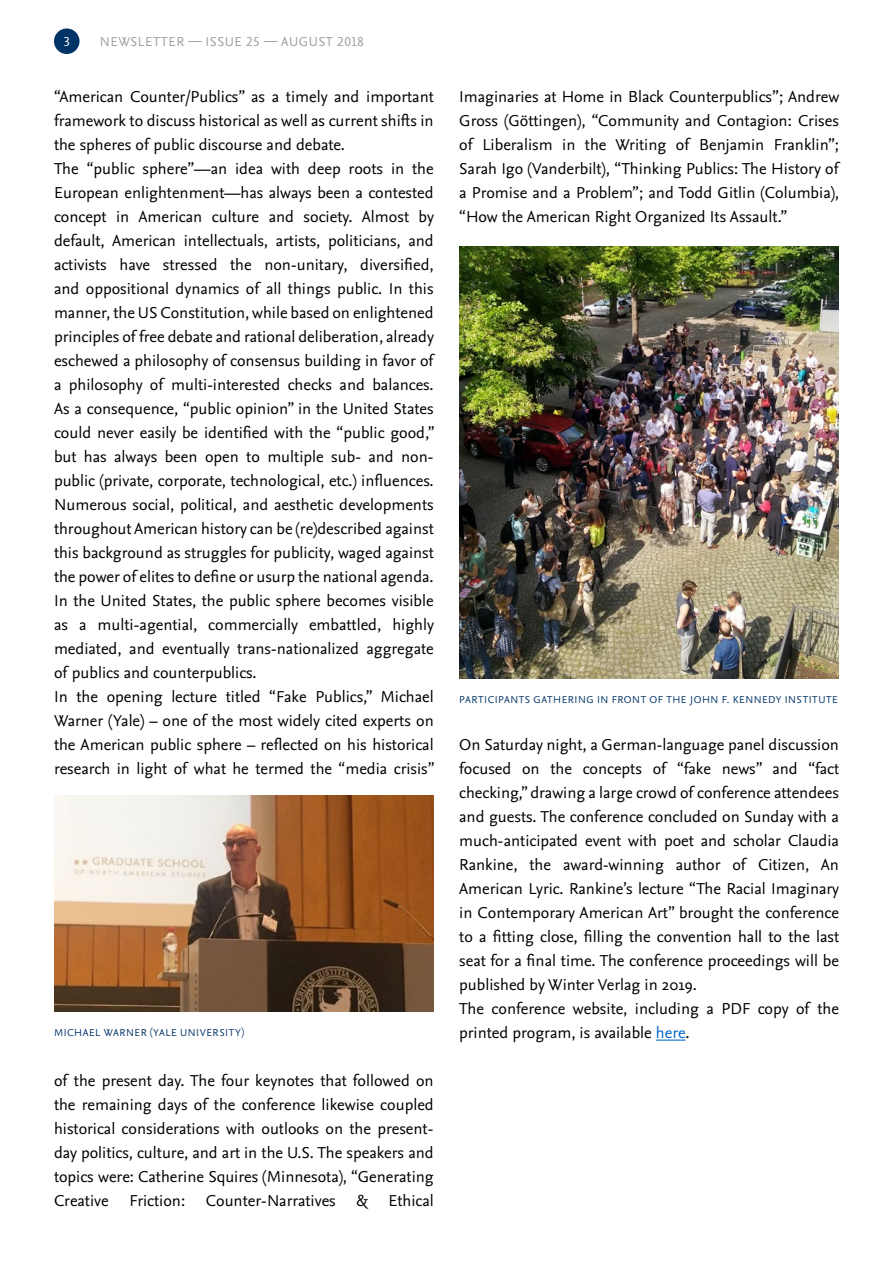
<style>
.page{position:relative;width:893px;height:1263px;background:#fff}
.page>*{position:absolute;margin:0;border:0;box-sizing:border-box;transform-origin:0 0}
.t1{font:16.5px/24px "Nexus Sans Pro";color:#000}
.t2{font:13.5px "Nexus Sans Pro";letter-spacing:.04em;color:#9d9d9c}
.t3{font:13.5px "Nexus Sans Pro";color:#fff}
.t4{font:10.5px "Nexus Sans Pro";letter-spacing:.055em;color:#036}
.s1{color:#06c}
</style>
<div class="page">
<div style="left:54px;top:28px;width:26px;height:26px;background:#036;border-radius:50%"></div>
<hr style="left:656px;top:1039px;width:29px;height:2px;background:#06c">
<img style="left:54px;top:796px;width:380px;height:216px">
<img style="left:459px;top:246px;width:380px;height:432px">
<p class="t3" style="left:63px;top:31px;width:8px">3</p>
<p class="t2" style="left:100px;top:32px;width:266px">NEWSLETTER — ISSUE 25 — AUGUST 2018</p>
<p class="t1" style="left:54px;top:84px;width:382px">“American Counter/Publics” as a timely and important framework to discuss historical as well as current shifts in the spheres of public discourse and debate.<br>The “public sphere”—an idea with deep roots in the European enlightenment—has always been a contested concept in American culture and society. Almost by default, American intellectuals, artists, politicians, and activists have stressed the non-unitary, diversified, and oppositional dynamics of all things public. In this manner, the US Constitution, while based on enlightened principles of free debate and rational deliberation, already eschewed a philosophy of consensus building in favor of a philosophy of multi-interested checks and balances.<br>As a consequence, “public opinion” in the United States could never easily be identified with the “public good,” but has always been open to multiple sub- and non&shy;public (private, corporate, technological, etc.) influences.<br>Numerous social, political, and aesthetic developments throughout American history can be (re)described against this background as struggles for publicity, waged against the power of elites to define or usurp the national agenda.<br>In the United States, the public sphere becomes visible as a multi-agential, commercially embattled, highly mediated, and eventually trans-nationalized aggregate of publics and counterpublics.<br>In the opening lecture titled “Fake Publics,” Michael Warner (Yale) – one of the most widely cited experts on the American public sphere – reflected on his historical research in light of what he termed the “media crisis”</p>
<p class="t1" style="left:459px;top:84px;width:381px;text-align:justify">Imaginaries at Home in Black Counterpublics”; Andrew Gross (Göttingen), “Community and Contagion: Crises of Liberalism in the Writing of Benjamin Franklin”; Sarah Igo (Vanderbilt), “Thinking Publics: The History of a Promise and a Problem”; and Todd Gitlin (Columbia), “How the American Right Organized Its Assault.”</p>
<p class="t4" style="left:459px;top:691px;width:380px">PARTICIPANTS GATHERING IN FRONT OF THE JOHN F. KENNEDY INSTITUTE</p>
<p class="t1" style="left:459px;top:732px;width:381px">On Saturday night, a German-language panel discussion focused on the concepts of “fake news” and “fact checking,” drawing a large crowd of conference attendees and guests. The conference concluded on Sunday with a much-anticipated event with poet and scholar Claudia Rankine, the award-winning author of Citizen, An American Lyric. Rankine’s lecture “The Racial Imaginary in Contemporary American Art” brought the conference to a fitting close, filling the convention hall to the last seat for a final time. The conference proceedings will be published by Winter Verlag in 2019.<br>The conference website, including a PDF copy of the</p>
<p class="t4" style="left:54px;top:1025px;width:192px">MICHAEL WARNER (YALE UNIVERSITY)</p>
<p class="t1" style="left:459px;top:1020px;width:232px">printed program, is available <span class="s1">here</span>.</p>
<p class="t1" style="left:54px;top:1068px;width:381px;text-align:justify">of the present day. The four keynotes that followed on the remaining days of the conference likewise coupled historical considerations with outlooks on the present&shy;day politics, culture, and art in the U.S. The speakers and topics were: Catherine Squires (Minnesota), “Generating Creative</p>
<p class="t1" style="left:129px;top:1188px;width:57px">Friction:</p>
<p class="t1" style="left:206px;top:1188px;width:131px">Counter-Narratives</p>
<p class="t1" style="left:357px;top:1188px;width:13px">&amp;</p>
<p class="t1" style="left:388px;top:1188px;width:47px">Ethical</p>
</div>
